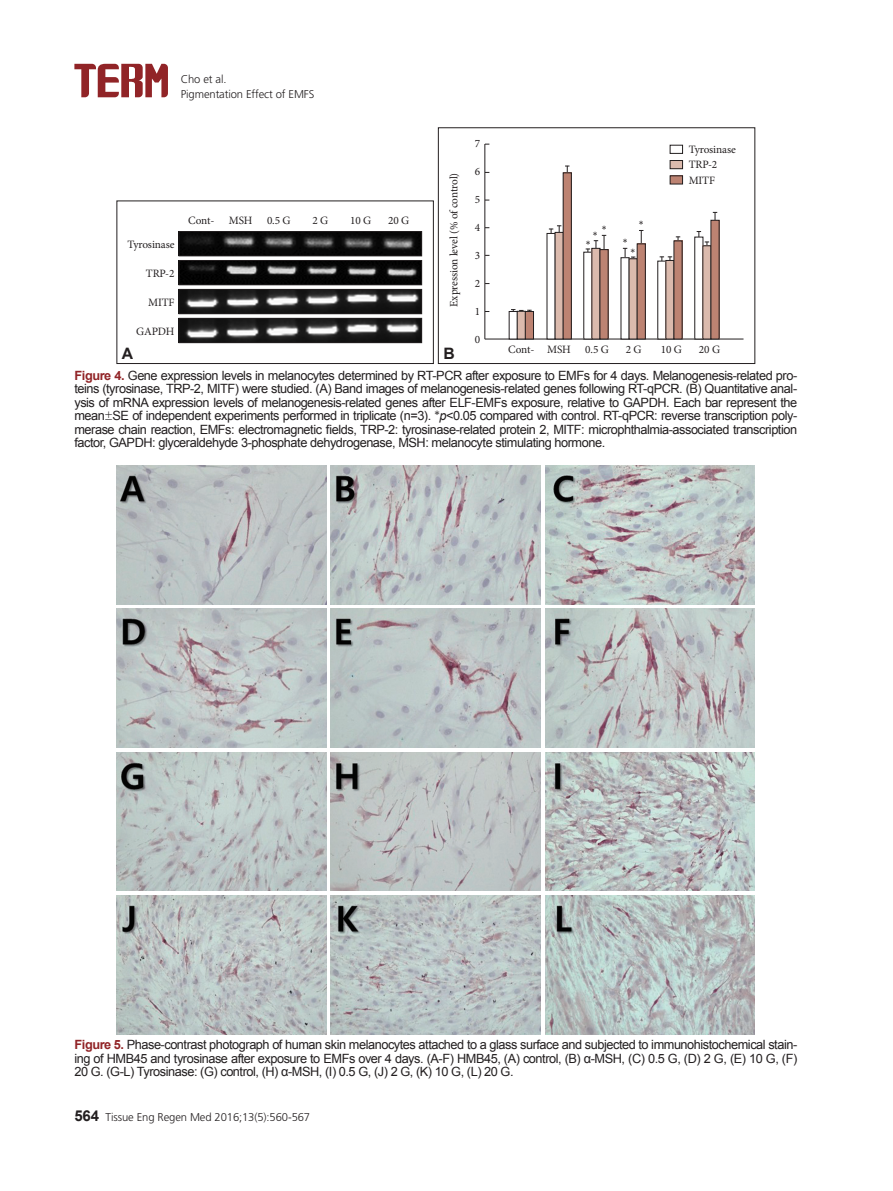
<style>
.page{position:relative;width:893px;height:1191px;background:#fff}
.page>*{position:absolute;margin:0;border:0;box-sizing:border-box;transform-origin:0 0}
.t1{font:700 15.75px "Arial";color:#231f20}
.그림제목{font:12.75px/13.5px "Arial";letter-spacing:-.035em;color:#231f20;text-align:justify}
.그래프_글{font:11.25px "Minion Pro";letter-spacing:-.01em;color:#231f20}
.t2{font:300 11.25px/15px "Frutiger LT Std";letter-spacing:-.01em;color:#231f20}
.그래프_글-2{font:11.25px "Century Gothic";color:#231f20}
.s1{font-weight:700;color:#912427}
.s2{font-family:"Garamond"}
.s3{font-family:"Century Gothic"}
.s4{font-style:italic}
.s5{font-family:"Arial";font-weight:700;font-size:15px}
</style>
<div class="page">
<svg style="left:74px;top:64px;width:94px;height:33px"></svg>
<div style="left:117px;top:201px;width:316px;height:163px;border:1px solid #231f20"></div>
<img style="left:181px;top:233px;width:239px;height:21px">
<div style="left:179px;top:231px;width:243px;height:25px;border:1px solid #231f20"></div>
<img style="left:181px;top:262px;width:239px;height:21px">
<div style="left:179px;top:260px;width:243px;height:25px;border:1px solid #231f20"></div>
<img style="left:181px;top:291px;width:239px;height:21px">
<div style="left:179px;top:289px;width:243px;height:25px;border:1px solid #231f20"></div>
<img style="left:181px;top:320px;width:239px;height:21px">
<div style="left:179px;top:318px;width:243px;height:25px;border:1px solid #231f20"></div>
<div style="left:438px;top:128px;width:317px;height:236px;border:1px solid #231f20"></div>
<hr style="left:485px;top:339px;width:258px;height:1px;background:#231f20">
<hr style="left:485px;top:144px;width:1px;height:195px;background:#231f20">
<svg style="left:549px;top:225px;width:12px;height:8px"></svg>
<svg style="left:511px;top:309px;width:21px;height:2px"></svg>
<svg style="left:565px;top:166px;width:4px;height:7px"></svg>
<svg style="left:586px;top:235px;width:20px;height:17px"></svg>
<svg style="left:623px;top:230px;width:20px;height:29px"></svg>
<svg style="left:660px;top:237px;width:20px;height:24px"></svg>
<svg style="left:697px;top:212px;width:20px;height:34px"></svg>
<div style="left:695px;top:237px;width:8px;height:102px;background:#fff"></div>
<div style="left:517px;top:311px;width:8px;height:28px;background:#dbbaad"></div>
<div style="left:517px;top:311px;width:9px;height:28px;border:1px solid #231f20"></div>
<div style="left:555px;top:232px;width:8px;height:107px;background:#dbbaad"></div>
<div style="left:592px;top:248px;width:8px;height:91px;background:#dbbaad"></div>
<div style="left:592px;top:248px;width:8px;height:91px;border:1px solid #231f20"></div>
<div style="left:629px;top:259px;width:8px;height:80px;background:#dbbaad"></div>
<div style="left:666px;top:260px;width:8px;height:79px;background:#dbbaad"></div>
<div style="left:666px;top:260px;width:8px;height:79px;border:1px solid #231f20"></div>
<div style="left:703px;top:246px;width:8px;height:93px;background:#dbbaad"></div>
<div style="left:703px;top:246px;width:8px;height:93px;border:1px solid #231f20"></div>
<div style="left:525px;top:311px;width:8px;height:28px;background:#bd8372"></div>
<div style="left:525px;top:311px;width:9px;height:28px;border:1px solid #231f20"></div>
<div style="left:563px;top:173px;width:8px;height:166px;background:#bd8372"></div>
<div style="left:563px;top:173px;width:8px;height:166px;border:1px solid #231f20"></div>
<div style="left:600px;top:250px;width:8px;height:89px;background:#bd8372"></div>
<div style="left:637px;top:244px;width:8px;height:95px;background:#bd8372"></div>
<div style="left:637px;top:244px;width:8px;height:95px;border:1px solid #231f20"></div>
<div style="left:674px;top:241px;width:8px;height:98px;background:#bd8372"></div>
<div style="left:711px;top:220px;width:8px;height:119px;background:#bd8372"></div>
<div style="left:670px;top:160px;width:13px;height:9px;background:#dbbaad"></div>
<div style="left:670px;top:160px;width:13px;height:9px;border:1px solid #231f20"></div>
<div style="left:670px;top:176px;width:13px;height:8px;background:#bd8372"></div>
<div style="left:670px;top:176px;width:13px;height:8px;border:1px solid #231f20"></div>
<img style="left:117px;top:466px;width:210px;height:138px">
<img style="left:117px;top:609px;width:210px;height:138px">
<img style="left:117px;top:752px;width:210px;height:139px">
<img style="left:117px;top:895px;width:210px;height:139px">
<img style="left:331px;top:466px;width:210px;height:138px">
<img style="left:331px;top:609px;width:210px;height:138px">
<img style="left:331px;top:752px;width:210px;height:139px">
<img style="left:331px;top:895px;width:210px;height:139px">
<img style="left:545px;top:466px;width:210px;height:138px">
<img style="left:545px;top:609px;width:210px;height:138px">
<img style="left:545px;top:752px;width:210px;height:139px">
<img style="left:545px;top:895px;width:210px;height:139px">
<p class="t2" style="left:181px;top:71px;width:135px">Cho et al.<br>Pigmentation Effect of EMFS</p>
<p class="그래프_글" style="left:127px;top:237px;width:49px">Tyrosinase</p>
<p class="그래프_글" style="left:146px;top:266px;width:30px">TRP-2</p>
<p class="그래프_글" style="left:148px;top:295px;width:28px">MITF</p>
<p class="그래프_글" style="left:136px;top:324px;width:40px">GAPDH</p>
<p class="그래프_글" style="left:188px;top:213px;width:28px">Cont-</p>
<p class="그래프_글" style="left:229px;top:213px;width:25px">MSH</p>
<p class="그래프_글" style="left:267px;top:213px;width:25px">0.5 G</p>
<p class="그래프_글" style="left:312px;top:213px;width:17px">2 G</p>
<p class="그래프_글" style="left:350px;top:213px;width:23px">10 G</p>
<p class="그래프_글" style="left:388px;top:213px;width:23px">20 G</p>
<p class="그래프_글" style="left:446px;top:307px;width:136px;rotate:-90deg">Expression level (% of control)</p>
<p class="t1" style="left:122px;top:343px;width:13px">A</p>
<p class="t1" style="left:444px;top:343px;width:13px">B</p>
<p class="그래프_글" style="left:475px;top:136px;width:7px">7</p>
<p class="그래프_글" style="left:475px;top:164px;width:7px">6</p>
<p class="그래프_글" style="left:475px;top:192px;width:7px">5</p>
<p class="그래프_글" style="left:475px;top:220px;width:7px">4</p>
<p class="그래프_글" style="left:475px;top:248px;width:7px">3</p>
<p class="그래프_글" style="left:475px;top:276px;width:7px">2</p>
<p class="그래프_글" style="left:475px;top:304px;width:7px">1</p>
<p class="그래프_글" style="left:475px;top:332px;width:7px">0</p>
<p class="그래프_글-2" style="left:602px;top:222px;width:6px">*</p>
<p class="그래프_글-2" style="left:593px;top:228px;width:6px">*</p>
<p class="그래프_글-2" style="left:586px;top:237px;width:6px">*</p>
<p class="그래프_글-2" style="left:623px;top:235px;width:6px">*</p>
<p class="그래프_글-2" style="left:639px;top:217px;width:6px">*</p>
<p class="그래프_글-2" style="left:630px;top:245px;width:6px">*</p>
<p class="그래프_글" style="left:689px;top:141px;width:49px">Tyrosinase</p>
<p class="그래프_글" style="left:689px;top:157px;width:30px">TRP-2</p>
<p class="그래프_글" style="left:689px;top:173px;width:28px">MITF</p>
<p class="그래프_글" style="left:508px;top:341px;width:64px">Cont- MSH</p>
<p class="그래프_글" style="left:585px;top:341px;width:25px">0.5 G</p>
<p class="그래프_글" style="left:626px;top:341px;width:17px">2 G</p>
<p class="그래프_글" style="left:661px;top:341px;width:23px">10 G</p>
<p class="그래프_글" style="left:699px;top:341px;width:23px">20 G</p>
<p class="그림제목" style="left:74px;top:369px;width:724px"><span class="s1">Figure 4.</span> Gene expression levels in melanocytes determined by RT-PCR after exposure to EMFs for 4 days. Melanogenesis-related pro&shy;teins (tyrosinase, TRP-2, MITF) were studied. (A) Band images of melanogenesis-related genes following RT-qPCR. (B) Quantitative anal&shy;ysis of mRNA expression levels of melanogenesis-related genes after ELF-EMFs exposure, relative to GAPDH. Each bar represent the mean<span class="s2">±</span>SE of independent experiments performed in triplicate (n=3). <span class="s3">*</span><span class="s4">p</span>&lt;0.05 compared with control. RT-qPCR: reverse transcription poly&shy;merase chain reaction, EMFs: electromagnetic fields, TRP-2: tyrosinase-related protein 2, MITF: microphthalmia-associated transcription factor, GAPDH: glyceraldehyde 3-phosphate dehydrogenase, MSH: melanocyte stimulating hormone.</p>
<p class="그림제목" style="left:74px;top:1038px;width:724px"><span class="s1">Figure 5.</span> Phase-contrast photograph of human skin melanocytes attached to a glass surface and subjected to immunohistochemical stain&shy;ing of HMB45 and tyrosinase after exposure to EMFs over 4 days. (A-F) HMB45, (A) control, (B) α-MSH, (C) 0.5 G, (D) 2 G, (E) 10 G, (F)<br>20 G. (G-L) Tyrosinase: (G) control, (H) α-MSH, (I) 0.5 G, (J) 2 G, (K) 10 G, (L) 20 G.</p>
<p class="t2" style="left:74px;top:1109px;width:237px"><span class="s5">564</span> Tissue Eng Regen Med 2016;13(5):560-567</p>
</div>
